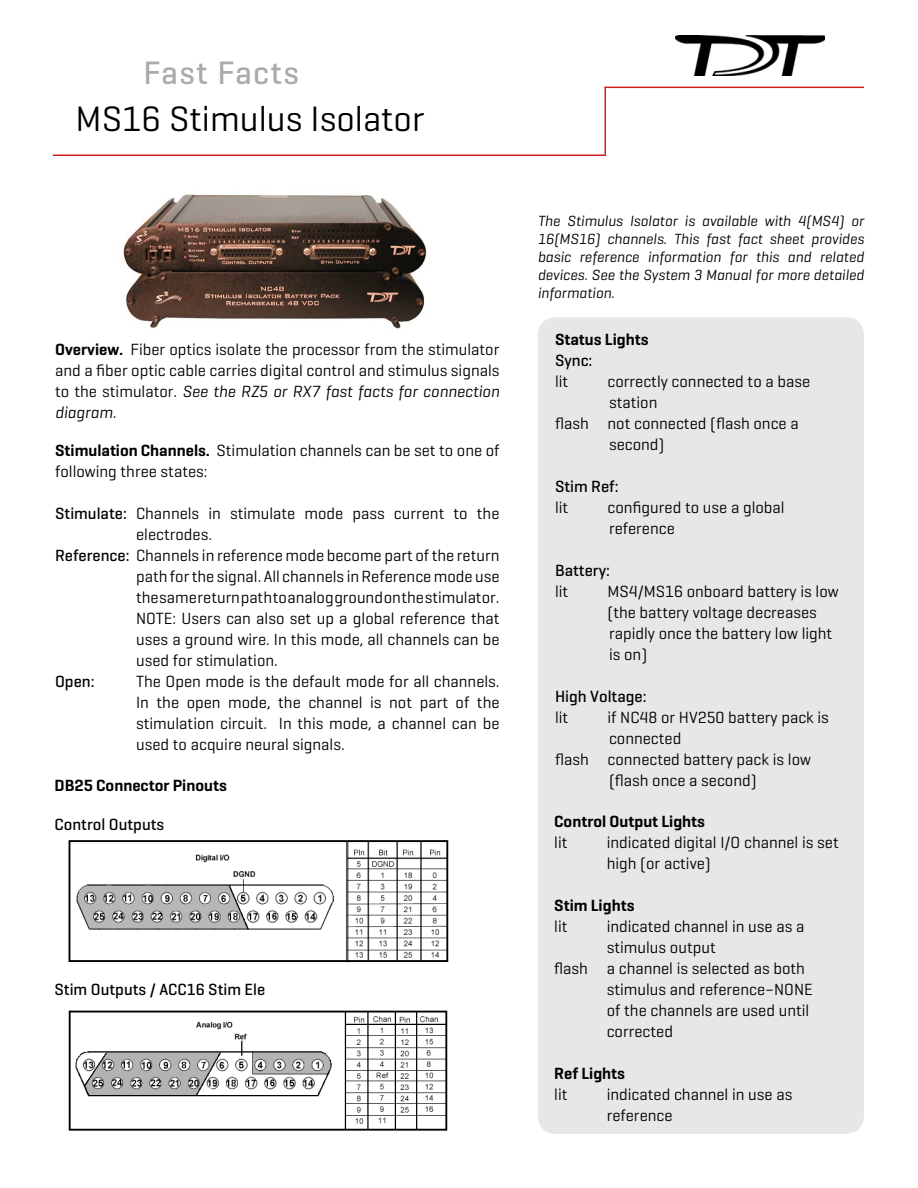
<style>
.page{position:relative;width:918px;height:1188px;background:#fff}
.page>*{position:absolute;margin:0;border:0;box-sizing:border-box;transform-origin:0 0}
.t1{font:36px "Geogrotesque";color:#000}
.t2{font:500 33px "Geogrotesque";letter-spacing:.04em;color:#ababaa}
.t3{font:16.5px/21px "Geogrotesque";color:#000}
.t4{font:500 16.5px "Geogrotesque";color:#000}
.t5{font:600 16.5px "Geogrotesque";color:#000}
.t6{font:italic 15px/18px "Geogrotesque";color:#000;text-align:justify}
.s1{font-weight:600}
.s2{font-style:italic}
.s3{font-weight:500}
</style>
<div class="page">
<hr style="left:604px;top:87px;width:2px;height:68px;background:#d01c1d">
<hr style="left:604px;top:87px;width:260px;height:1px;background:#d01c1d">
<hr style="left:53px;top:154px;width:553px;height:2px;background:#d01c1d">
<img style="left:675px;top:35px;width:149px;height:41px">
<div style="left:538px;top:317px;width:326px;height:817px;background:#e6e7e8;border-radius:18px"></div>
<img style="left:123px;top:194px;width:304px;height:135px">
<img style="left:68px;top:840px;width:381px;height:123px">
<img style="left:68px;top:1010px;width:380px;height:121px">
<h2 class="t2" style="left:144px;top:52px;width:157px">Fast Facts</h2>
<h1 class="t1" style="left:76px;top:96px;width:350px">MS16 Stimulus Isolator</h1>
<p class="t3" style="left:55px;top:338px;width:446px;text-align:justify"><span class="s1">Overview.</span> Fiber optics isolate the processor from the stimulator and a fiber optic cable carries digital control and stimulus signals to the stimulator. <span class="s2">See the RZ5 or RX7 fast facts for connection diagram.</span></p>
<p class="t3" style="left:55px;top:439px;width:446px"><span class="s1">Stimulation Channels.</span> Stimulation channels can be set to one of following three states:</p>
<p class="t3" style="left:55px;top:502px;width:446px"><span class="s3">Stimulate:</span> Channels in stimulate mode pass current to the</p>
<p class="t3" style="left:136px;top:523px;width:77px">electrodes.</p>
<p class="t3" style="left:55px;top:544px;width:446px"><span class="s3">Reference:</span> Channels in reference mode become part of the return</p>
<p class="t3" style="left:136px;top:565px;width:365px">path for the signal. All channels in Reference mode use</p>
<p class="t3" style="left:136px;top:586px;width:365px">the same return path to analog ground on the stimulator.</p>
<p class="t3" style="left:136px;top:607px;width:365px">NOTE: Users can also set up a global reference that</p>
<p class="t3" style="left:136px;top:628px;width:365px">uses a ground wire. In this mode, all channels can be</p>
<p class="t3" style="left:136px;top:649px;width:143px">used for stimulation.</p>
<p class="t4" style="left:55px;top:671px;width:41px">Open:</p>
<p class="t3" style="left:136px;top:670px;width:365px;text-align:justify">The Open mode is the default mode for all channels.<br>In the open mode, the channel is not part of the stimulation circuit. In this mode, a channel can be used to acquire neural signals.</p>
<p class="t5" style="left:55px;top:775px;width:174px">DB25 Connector Pinouts</p>
<p class="t4" style="left:55px;top:814px;width:111px">Control Outputs</p>
<p class="t4" style="left:55px;top:979px;width:212px">Stim Outputs / ACC16 Stim Ele</p>
<p class="t6" style="left:538px;top:212px;width:328px">The Stimulus Isolator is available with 4(MS4) or 16(MS16) channels. This fast fact sheet provides basic reference information for this and related devices. See the System 3 Manual for more detailed information.</p>
<p class="t5" style="left:555px;top:329px;width:95px">Status Lights</p>
<p class="t4" style="left:555px;top:350px;width:39px">Sync:</p>
<p class="t3" style="left:555px;top:371px;width:15px">lit</p>
<p class="t3" style="left:608px;top:371px;width:204px">correctly connected to a base</p>
<p class="t3" style="left:609px;top:392px;width:50px">station</p>
<p class="t3" style="left:555px;top:413px;width:245px">flash not connected (flash once a</p>
<p class="t3" style="left:609px;top:434px;width:57px">second)</p>
<p class="t4" style="left:555px;top:476px;width:65px">Stim Ref:</p>
<p class="t3" style="left:555px;top:497px;width:15px">lit</p>
<p class="t3" style="left:608px;top:497px;width:179px">configured to use a global reference</p>
<p class="t4" style="left:555px;top:560px;width:57px">Battery:</p>
<p class="t3" style="left:555px;top:581px;width:15px">lit</p>
<p class="t3" style="left:608px;top:581px;width:233px">MS4/MS16 onboard battery is low (the battery voltage decreases rapidly once the battery low light is on)</p>
<p class="t4" style="left:555px;top:686px;width:93px">High Voltage:</p>
<p class="t3" style="left:555px;top:707px;width:15px">lit</p>
<p class="t3" style="left:608px;top:707px;width:223px">if NC48 or HV250 battery pack is</p>
<p class="t3" style="left:609px;top:728px;width:74px">connected</p>
<p class="t3" style="left:555px;top:749px;width:257px">flash connected battery pack is low</p>
<p class="t3" style="left:609px;top:770px;width:149px">(flash once a second)</p>
<p class="t5" style="left:554px;top:811px;width:152px">Control Output Lights</p>
<p class="t3" style="left:554px;top:831px;width:15px">lit</p>
<p class="t3" style="left:607px;top:831px;width:233px">indicated digital I/O channel is set high (or active)</p>
<p class="t5" style="left:554px;top:895px;width:82px">Stim Lights</p>
<p class="t3" style="left:554px;top:915px;width:15px">lit</p>
<p class="t3" style="left:607px;top:915px;width:199px">indicated channel in use as a</p>
<p class="t3" style="left:607px;top:936px;width:110px">stimulus output</p>
<p class="t3" style="left:554px;top:957px;width:252px">flash a channel is selected as both</p>
<p class="t3" style="left:607px;top:978px;width:208px">stimulus and reference–NONE</p>
<p class="t3" style="left:607px;top:999px;width:204px">of the channels are used until</p>
<p class="t3" style="left:607px;top:1020px;width:68px">corrected</p>
<p class="t5" style="left:554px;top:1063px;width:72px">Ref Lights</p>
<p class="t3" style="left:554px;top:1083px;width:15px">lit</p>
<p class="t3" style="left:607px;top:1083px;width:187px">indicated channel in use as reference</p>
</div>
